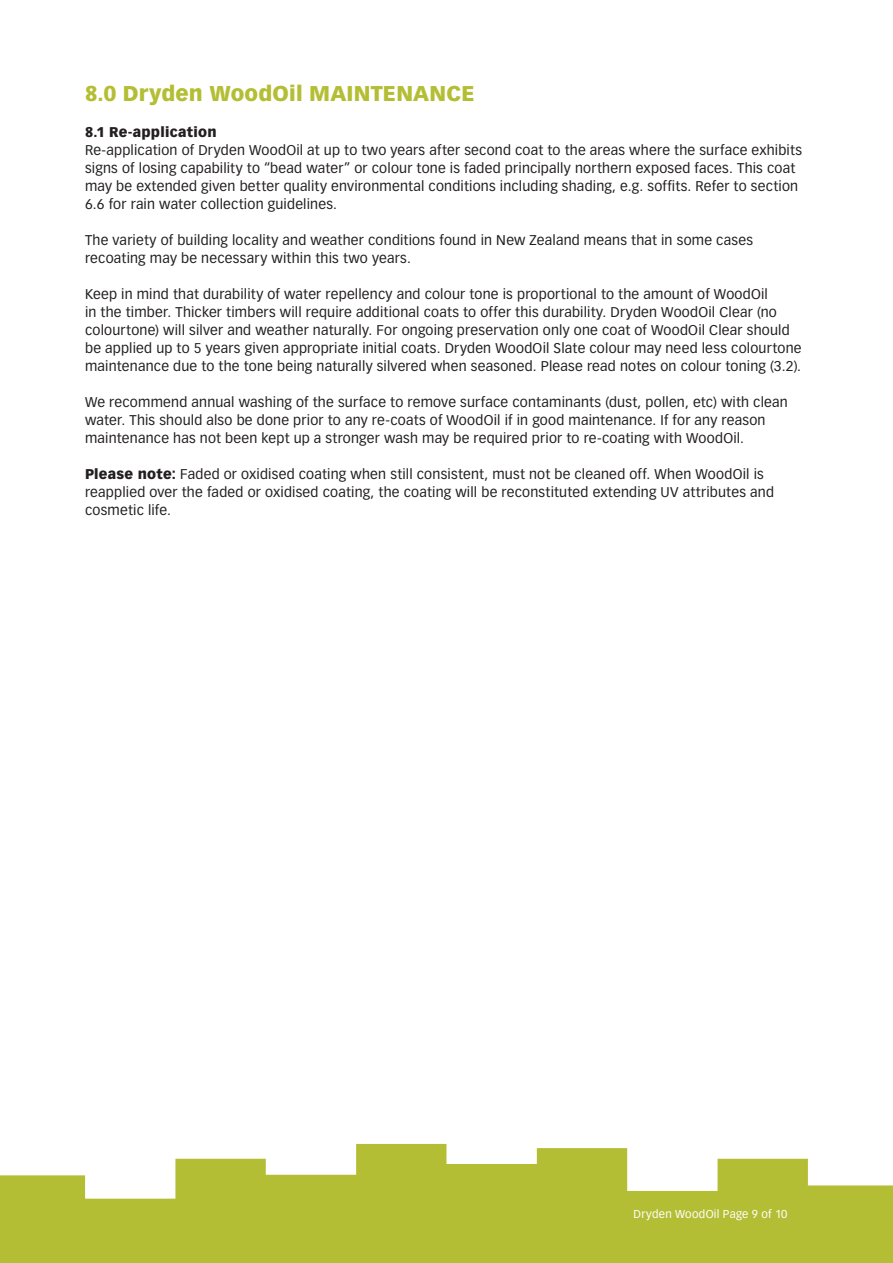
<style>
.page{position:relative;width:893px;height:1263px;background:#fff}
.page>*{position:absolute;margin:0;border:0;box-sizing:border-box;transform-origin:0 0}
.t1{font:900 21px "Vectora LT Std";letter-spacing:.01em;color:#b4be34}
.t2{font:13.8px/18px "Vectora LT Std";letter-spacing:.015em;color:#231f20}
.t3{font:900 13.8px "Vectora LT Std";letter-spacing:.02em;color:#231f20}
.t4{font:11.25px "Vectora LT Std";letter-spacing:.025em;color:#fff}
.s1{font-weight:900}
</style>
<div class="page">
<svg style="left:0;top:1144px;width:893px;height:119px;fill:#b4be34"></svg>
<h1 class="t1" style="left:85px;top:81px;width:391px">8.0 Dryden WoodOil MAINTENANCE</h1>
<p class="t3" style="left:85px;top:124px;width:133px">8.1 Re-application</p>
<p class="t2" style="left:85px;top:142px;width:719px">Re-application of Dryden WoodOil at up to two years after second coat to the areas where the surface exhibits signs of losing capability to “bead water” or colour tone is faded principally northern exposed faces. This coat may be extended given better quality environmental conditions including shading, e.g. soffits. Refer to section 6.6 for rain water collection guidelines.</p>
<p class="t2" style="left:85px;top:232px;width:670px">The variety of building locality and weather conditions found in New Zealand means that in some cases recoating may be necessary within this two years.</p>
<p class="t2" style="left:85px;top:286px;width:718px">Keep in mind that durability of water repellency and colour tone is proportional to the amount of WoodOil<br>in the timber. Thicker timbers will require additional coats to offer this durability. Dryden WoodOil Clear (no colourtone) will silver and weather naturally. For ongoing preservation only one coat of WoodOil Clear should be applied up to 5 years given appropriate initial coats. Dryden WoodOil Slate colour may need less colourtone maintenance due to the tone being naturally silvered when seasoned. Please read notes on colour toning (3.2).</p>
<p class="t2" style="left:85px;top:394px;width:704px">We recommend annual washing of the surface to remove surface contaminants (dust, pollen, etc) with clean water. This should also be done prior to any re-coats of WoodOil if in good maintenance. If for any reason maintenance has not been kept up a stronger wash may be required prior to re-coating with WoodOil.</p>
<p class="t2" style="left:85px;top:466px;width:690px"><span class="s1">Please note:</span> Faded or oxidised coating when still consistent, must not be cleaned off. When WoodOil is reapplied over the faded or oxidised coating, the coating will be reconstituted extending UV attributes and cosmetic life.</p>
<p class="t4" style="left:634px;top:1207px;width:155px">Dryden WoodOil Page 9 of 10</p>
</div>
